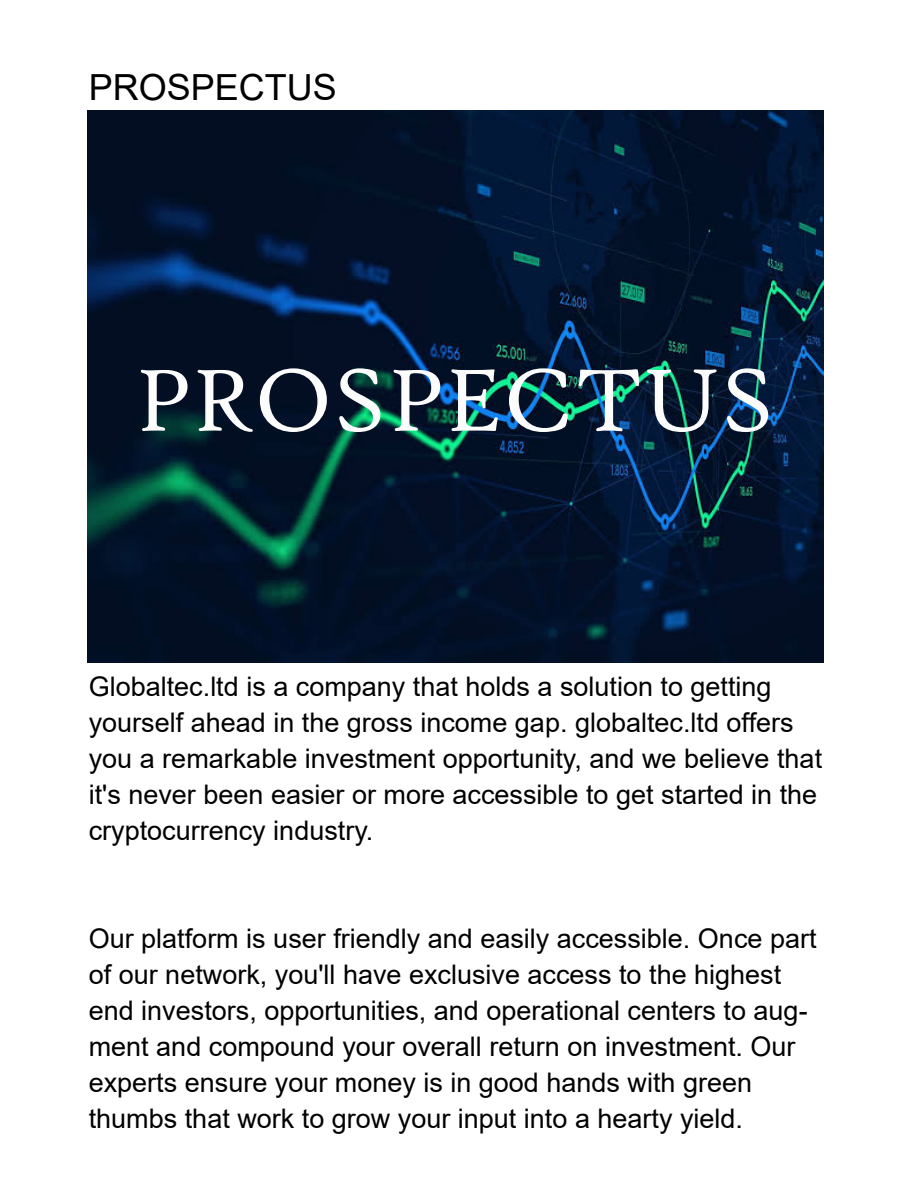
<style>
.page{position:relative;width:918px;height:1188px;background:#fff}
.page>*{position:absolute;margin:0;border:0;box-sizing:border-box;transform-origin:0 0}
.t1{font:94.95px "High Tower Text";color:#fcfcfc}
.t2{font:36px "Arial";color:#000}
.t3{font:27px/36px "Arial";color:#000}
</style>
<div class="page">
<img style="left:87px;top:110px;width:736px;height:553px">
<h2 class="t2" style="left:89px;top:63px;width:250px">PROSPECTUS</h2>
<h1 class="t1" style="left:135px;top:345px;width:642px">PROSPECTUS</h1>
<p class="t3" style="left:89px;top:668px;width:735px">Globaltec.ltd is a company that holds a solution to getting yourself ahead in the gross income gap. globaltec.ltd offers you a remarkable investment opportunity, and we believe that it's never been easier or more accessible to get started in the cryptocurrency industry.</p>
<p class="t3" style="left:89px;top:920px;width:729px">Our platform is user friendly and easily accessible. Once part of our network, you'll have exclusive access to the highest end investors, opportunities, and operational centers to aug&shy;ment and compound your overall return on investment. Our experts ensure your money is in good hands with green thumbs that work to grow your input into a hearty yield.</p>
</div>
